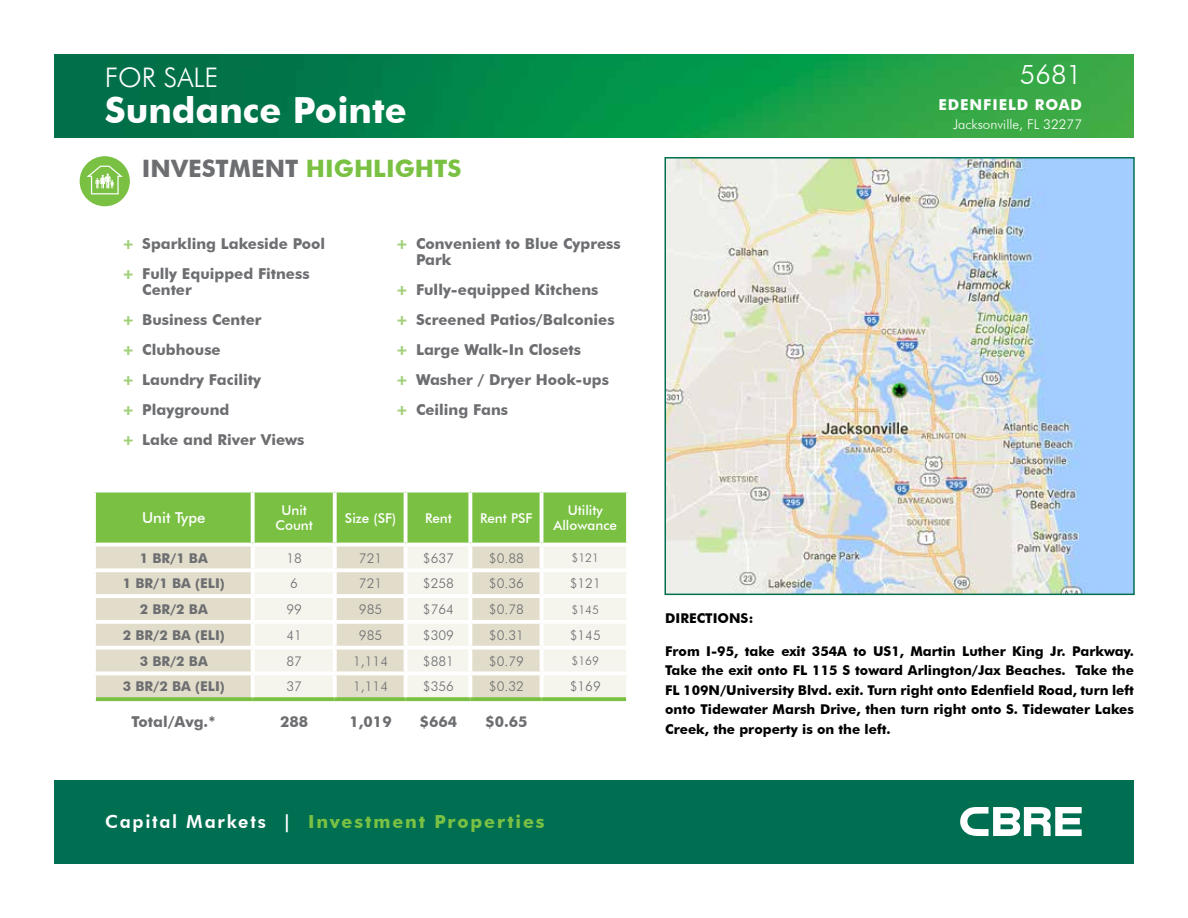
<style>
.page{position:relative;width:1188px;height:918px;background:#fff}
.page>*{position:absolute;margin:0;border:0;box-sizing:border-box;transform-origin:0 0}
.t1{font:700 36px "Futura BT";color:#fff}
.t2{font:300 27px "Futura BT";color:#fff}
.t3{font:700 24px "Futura BT";color:#6d6e71}
.t4{font:700 18px "Futura BT";letter-spacing:.105em;color:#7ac143}
.t5{font:700 15px/30px "Futura BT";color:#6d6e71}
.t6{font:700 15px "Futura BT";letter-spacing:.06em;color:#fff}
.t7{font:500 15px "Futura BT";color:#fff}
.t8{font:700 13.5px/19.5px "Futura BT";color:#000;text-align:justify}
.t9{font:300 13.5px "Futura BT";color:#6d6e71}
.t10{font:700 13.5px "Futura BT";color:#6d6e71}
.t11{font:500 13.5px/15px "Futura BT";color:#fff;text-align:center}
.t12{font:300 13.5px "Futura BT";color:#fff}
.t13{font:300 12px "Futura BT";color:#6d6e71}
.s1{color:#7ac143}
.s2{font-weight:900;color:#a1d078}
.s3{font-weight:800;color:#fff}
</style>
<div class="page">
<img style="left:54px;top:54px;width:1080px;height:84px">
<div style="left:54px;top:780px;width:1080px;height:84px;background:#006f51"></div>
<svg style="left:960px;top:807px;width:122px;height:29px"></svg>
<img style="left:667px;top:160px;width:465px;height:432px">
<div style="left:664px;top:157px;width:471px;height:438px;border:2px solid #006f51"></div>
<div style="left:80px;top:156px;width:50px;height:50px;background:#7ac143;border-radius:50%"></div>
<svg style="left:87px;top:166px;width:36px;height:28px"></svg>
<div style="left:96px;top:493px;width:530px;height:50px;background:#7ac143"></div>
<div style="left:96px;top:547px;width:155px;height:150px;background:#e2ddcb"></div>
<svg style="left:255px;top:547px;width:371px;height:150px;fill:#f5f4ed"></svg>
<svg style="left:94px;top:490px;width:159px;height:3px"></svg>
<svg style="left:94px;top:493px;width:2px;height:50px"></svg>
<svg style="left:253px;top:490px;width:82px;height:3px"></svg>
<svg style="left:251px;top:493px;width:4px;height:50px"></svg>
<svg style="left:335px;top:490px;width:71px;height:3px"></svg>
<svg style="left:333px;top:493px;width:4px;height:50px"></svg>
<svg style="left:406px;top:492px;width:64px;height:1px"></svg>
<svg style="left:404px;top:493px;width:4px;height:50px"></svg>
<svg style="left:470px;top:490px;width:72px;height:3px"></svg>
<svg style="left:468px;top:493px;width:4px;height:50px"></svg>
<svg style="left:542px;top:492px;width:86px;height:1px"></svg>
<hr style="left:540px;top:493px;width:3px;height:50px;background:#fff">
<svg style="left:626px;top:493px;width:2px;height:50px"></svg>
<svg style="left:94px;top:543px;width:159px;height:4px"></svg>
<svg style="left:335px;top:543px;width:71px;height:4px"></svg>
<svg style="left:333px;top:547px;width:4px;height:21px"></svg>
<svg style="left:470px;top:543px;width:72px;height:4px"></svg>
<hr style="left:540px;top:547px;width:3px;height:21px;background:#fff">
<hr style="left:404px;top:547px;width:4px;height:21px;background:#fff">
<hr style="left:468px;top:547px;width:4px;height:21px;background:#fff">
<svg style="left:96px;top:697px;width:157px;height:4px"></svg>
<svg style="left:253px;top:697px;width:82px;height:4px"></svg>
<svg style="left:335px;top:697px;width:71px;height:4px"></svg>
<svg style="left:406px;top:697px;width:64px;height:4px"></svg>
<svg style="left:470px;top:697px;width:72px;height:4px"></svg>
<svg style="left:542px;top:697px;width:84px;height:4px"></svg>
<svg style="left:94px;top:568px;width:158px;height:4px"></svg>
<hr style="left:253px;top:568px;width:82px;height:4px;background:#fff">
<svg style="left:335px;top:568px;width:71px;height:4px"></svg>
<svg style="left:333px;top:572px;width:4px;height:22px"></svg>
<hr style="left:406px;top:568px;width:64px;height:4px;background:#fff">
<hr style="left:404px;top:572px;width:4px;height:22px;background:#fff">
<svg style="left:470px;top:568px;width:72px;height:4px"></svg>
<hr style="left:468px;top:572px;width:4px;height:22px;background:#fff">
<hr style="left:542px;top:568px;width:88px;height:4px;background:#fff">
<hr style="left:540px;top:572px;width:3px;height:22px;background:#fff">
<svg style="left:333px;top:598px;width:4px;height:22px"></svg>
<hr style="left:404px;top:598px;width:4px;height:22px;background:#fff">
<hr style="left:468px;top:598px;width:4px;height:22px;background:#fff">
<hr style="left:540px;top:598px;width:3px;height:22px;background:#fff">
<svg style="left:333px;top:624px;width:4px;height:22px"></svg>
<hr style="left:404px;top:624px;width:4px;height:22px;background:#fff">
<hr style="left:468px;top:624px;width:4px;height:22px;background:#fff">
<hr style="left:540px;top:624px;width:3px;height:22px;background:#fff">
<svg style="left:333px;top:650px;width:4px;height:21px"></svg>
<hr style="left:404px;top:650px;width:4px;height:21px;background:#fff">
<hr style="left:468px;top:650px;width:4px;height:21px;background:#fff">
<hr style="left:540px;top:650px;width:3px;height:21px;background:#fff">
<svg style="left:333px;top:675px;width:4px;height:22px"></svg>
<hr style="left:404px;top:675px;width:4px;height:22px;background:#fff">
<hr style="left:468px;top:675px;width:4px;height:22px;background:#fff">
<hr style="left:540px;top:675px;width:3px;height:22px;background:#fff">
<hr style="left:92px;top:594px;width:161px;height:4px;background:#fff">
<hr style="left:253px;top:594px;width:82px;height:4px;background:#fff">
<hr style="left:335px;top:594px;width:71px;height:4px;background:#fff">
<hr style="left:406px;top:594px;width:64px;height:4px;background:#fff">
<hr style="left:470px;top:594px;width:72px;height:4px;background:#fff">
<hr style="left:542px;top:594px;width:88px;height:4px;background:#fff">
<hr style="left:92px;top:620px;width:161px;height:4px;background:#fff">
<hr style="left:253px;top:620px;width:82px;height:4px;background:#fff">
<hr style="left:335px;top:620px;width:71px;height:4px;background:#fff">
<hr style="left:406px;top:620px;width:64px;height:4px;background:#fff">
<hr style="left:470px;top:620px;width:72px;height:4px;background:#fff">
<hr style="left:542px;top:620px;width:88px;height:4px;background:#fff">
<svg style="left:94px;top:646px;width:158px;height:4px"></svg>
<hr style="left:253px;top:646px;width:82px;height:4px;background:#fff">
<svg style="left:335px;top:646px;width:71px;height:4px"></svg>
<hr style="left:406px;top:646px;width:64px;height:4px;background:#fff">
<svg style="left:470px;top:646px;width:72px;height:4px"></svg>
<hr style="left:542px;top:646px;width:88px;height:4px;background:#fff">
<svg style="left:94px;top:671px;width:158px;height:4px"></svg>
<hr style="left:253px;top:671px;width:82px;height:4px;background:#fff">
<svg style="left:335px;top:671px;width:71px;height:4px"></svg>
<hr style="left:406px;top:671px;width:64px;height:4px;background:#fff">
<svg style="left:470px;top:671px;width:72px;height:4px"></svg>
<hr style="left:542px;top:671px;width:88px;height:4px;background:#fff">
<h2 class="t2" style="left:105px;top:61px;width:115px">FOR SALE</h2>
<h1 class="t1" style="left:105px;top:88px;width:304px">Sundance Pointe</h1>
<h3 class="t3" style="left:142px;top:154px;width:321px">INVESTMENT <span class="s1">HIGHLIGHTS</span></h3>
<p class="t5" style="left:122px;top:228px;width:205px"><span class="s2">+</span> Sparkling Lakeside Pool <span class="s2">+</span> Fully Equipped Fitness</p>
<p class="t5" style="left:122px;top:275px;width:184px;text-indent:20px">Center<br><span class="s2">+</span> Business Center<br><span class="s2">+</span> Clubhouse<br><span class="s2">+</span> Laundry Facility<br><span class="s2">+</span> Playground<br><span class="s2">+</span> Lake and River Views</p>
<p class="t5" style="left:416px;top:235px;width:206px;line-height:16.5px;text-indent:-20px"><span class="s2">+</span> Convenient to Blue Cypress<br>Park</p>
<p class="t5" style="left:396px;top:275px;width:220px"><span class="s2">+</span> Fully-equipped Kitchens<br><span class="s2">+</span> Screened Patios/Balconies <span class="s2">+</span> Large Walk-In Closets<br><span class="s2">+</span> Washer / Dryer Hook-ups <span class="s2">+</span> Ceiling Fans</p>
<p class="t7" style="left:142px;top:509px;width:65px">Unit Type</p>
<p class="t11" style="left:275px;top:503px;width:39px">Unit<br>Count</p>
<p class="t11" style="left:345px;top:510px;width:53px">Size (SF)</p>
<p class="t11" style="left:425px;top:510px;width:28px">Rent</p>
<p class="t11" style="left:480px;top:510px;width:54px">Rent PSF</p>
<p class="t11" style="left:554px;top:503px;width:65px">Utility<br>Allowance</p>
<p class="t10" style="left:140px;top:550px;width:70px">1 BR/1 BA</p>
<p class="t9" style="left:286px;top:550px;width:17px">18</p>
<p class="t9" style="left:359px;top:550px;width:25px">721</p>
<p class="t9" style="left:423px;top:550px;width:33px">$637</p>
<p class="t9" style="left:489px;top:550px;width:36px">$0.88</p>
<p class="t13" style="left:571px;top:550px;width:29px">$121</p>
<p class="t10" style="left:123px;top:575px;width:103px">1 BR/1 BA (ELI)</p>
<p class="t9" style="left:290px;top:575px;width:9px">6</p>
<p class="t9" style="left:359px;top:575px;width:25px">721</p>
<p class="t9" style="left:423px;top:575px;width:33px">$258</p>
<p class="t9" style="left:489px;top:575px;width:36px">$0.36</p>
<p class="t9" style="left:570px;top:575px;width:33px">$121</p>
<p class="t10" style="left:140px;top:601px;width:70px">2 BR/2 BA</p>
<p class="t9" style="left:286px;top:601px;width:17px">99</p>
<p class="t9" style="left:359px;top:601px;width:25px">985</p>
<p class="t9" style="left:423px;top:601px;width:33px">$764</p>
<p class="t9" style="left:489px;top:601px;width:36px">$0.78</p>
<p class="t13" style="left:571px;top:602px;width:29px">$145</p>
<p class="t10" style="left:123px;top:627px;width:103px">2 BR/2 BA (ELI)</p>
<p class="t9" style="left:286px;top:627px;width:17px">41</p>
<p class="t9" style="left:359px;top:627px;width:25px">985</p>
<p class="t9" style="left:423px;top:627px;width:33px">$309</p>
<p class="t9" style="left:489px;top:627px;width:36px">$0.31</p>
<p class="t9" style="left:570px;top:627px;width:33px">$145</p>
<p class="t10" style="left:140px;top:653px;width:70px">3 BR/2 BA</p>
<p class="t9" style="left:286px;top:653px;width:17px">87</p>
<p class="t9" style="left:353px;top:653px;width:36px">1,114</p>
<p class="t9" style="left:423px;top:653px;width:33px">$881</p>
<p class="t9" style="left:489px;top:653px;width:36px">$0.79</p>
<p class="t13" style="left:571px;top:654px;width:29px">$169</p>
<p class="t10" style="left:123px;top:678px;width:103px">3 BR/2 BA (ELI)</p>
<p class="t9" style="left:286px;top:678px;width:17px">37</p>
<p class="t9" style="left:353px;top:678px;width:36px">1,114</p>
<p class="t9" style="left:423px;top:678px;width:33px">$356</p>
<p class="t9" style="left:489px;top:678px;width:36px">$0.32</p>
<p class="t9" style="left:570px;top:678px;width:33px">$169</p>
<p class="t5" style="left:131px;top:706px;width:86px">Total/Avg.*</p>
<p class="t5" style="left:280px;top:706px;width:30px">288</p>
<p class="t5" style="left:350px;top:706px;width:44px">1,019</p>
<p class="t5" style="left:420px;top:706px;width:39px">$664</p>
<p class="t5" style="left:485px;top:706px;width:44px">$0.65</p>
<p class="t4" style="left:105px;top:810px;width:441px"><span class="s3">Capital Markets |</span> Investment Properties</p>
<h2 class="t2" style="left:1020px;top:58px;width:64px">5681</h2>
<p class="t6" style="left:938px;top:95px;width:145px">EDENFIELD ROAD</p>
<p class="t12" style="left:953px;top:116px;width:131px">Jacksonville, FL 32277</p>
<p class="t8" style="left:665px;top:608px;width:90px">DIRECTIONS:</p>
<p class="t8" style="left:665px;top:641px;width:470px">From I-95, take exit 354A to US1, Martin Luther King Jr. Parkway.<br>Take the exit onto FL 115 S toward Arlington/Jax Beaches. Take the FL 109N/University Blvd. exit. Turn right onto Edenfield Road, turn left onto Tidewater Marsh Drive, then turn right onto S. Tidewater Lakes Creek, the property is on the left.</p>
</div>
